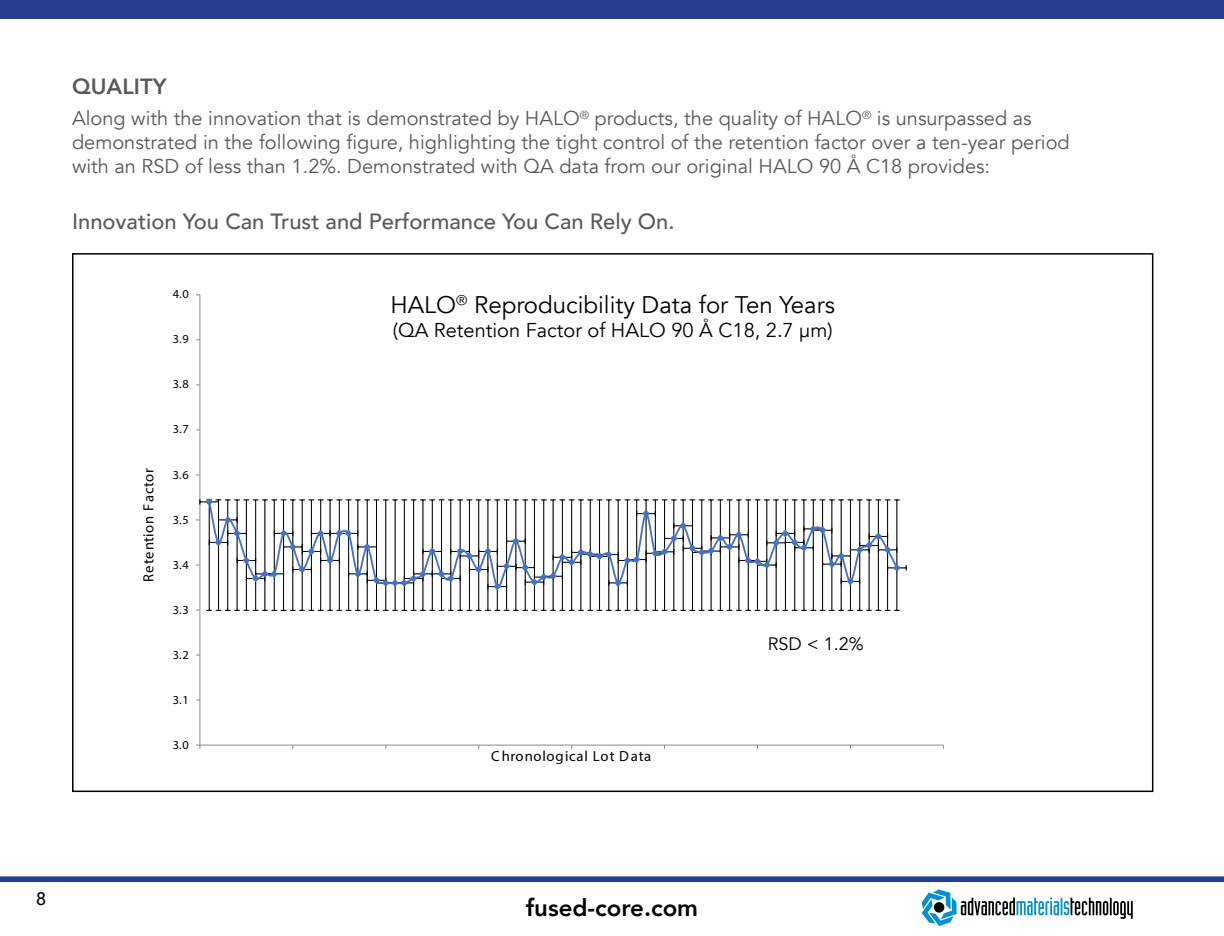
<style>
.page{position:relative;width:1224px;height:936px;background:#fff}
.page>*{position:absolute;margin:0;border:0;box-sizing:border-box;transform-origin:0 0}
.t1{font:24px "Avenir";color:#000}
.t2{font:800 24px "Avenir";color:#000}
.t3{font:500 22px "Avenir";color:#58595b}
.t4{font:800 22px "Avenir";color:#58595b}
.t5{font:20px/24px "Avenir";color:#58595b}
.t6{font:20px "Avenir";color:#000}
.t7{font:18px "Avenir";color:#000}
.t8{font:500 18px "Avenir";color:#000}
.t9{font:14.8px "Myriad Pro";letter-spacing:.065em;color:#000}
.t10{font:14.6px "Myriad Pro";letter-spacing:.065em;color:#000}
.t11{font:12.2px "Myriad Pro";color:#000}
</style>
<div class="page">
<div style="left:0;top:0;width:1224px;height:19px;background:#25408f"></div>
<svg style="left:922px;top:889px;width:211px;height:37px"></svg>
<div style="left:934px;top:902px;width:10px;height:11px;background:#000;border-radius:50%"></div>
<svg style="left:0;top:876px;width:1224px;height:6px;background:#334c96"></svg>
<hr style="left:200px;top:295px;width:1px;height:450px;background:#898989">
<hr style="left:200px;top:745px;width:743px;height:1px;background:#898989">
<hr style="left:209px;top:555px;width:1px;height:55px;background:#000">
<hr style="left:218px;top:555px;width:1px;height:55px;background:#000">
<hr style="left:227px;top:555px;width:1px;height:55px;background:#000">
<hr style="left:237px;top:555px;width:1px;height:55px;background:#000">
<hr style="left:246px;top:555px;width:1px;height:55px;background:#000">
<hr style="left:255px;top:555px;width:1px;height:55px;background:#000">
<hr style="left:265px;top:555px;width:1px;height:55px;background:#000">
<hr style="left:274px;top:555px;width:1px;height:55px;background:#000">
<hr style="left:283px;top:555px;width:1px;height:55px;background:#000">
<hr style="left:293px;top:555px;width:1px;height:55px;background:#000">
<hr style="left:302px;top:555px;width:1px;height:55px;background:#000">
<hr style="left:311px;top:555px;width:1px;height:55px;background:#000">
<hr style="left:320px;top:555px;width:1px;height:55px;background:#000">
<hr style="left:330px;top:555px;width:1px;height:55px;background:#000">
<hr style="left:339px;top:555px;width:1px;height:55px;background:#000">
<hr style="left:348px;top:555px;width:1px;height:55px;background:#000">
<hr style="left:358px;top:555px;width:1px;height:55px;background:#000">
<hr style="left:367px;top:555px;width:1px;height:55px;background:#000">
<hr style="left:376px;top:555px;width:1px;height:55px;background:#000">
<hr style="left:385px;top:555px;width:1px;height:55px;background:#000">
<hr style="left:395px;top:555px;width:1px;height:55px;background:#000">
<hr style="left:404px;top:555px;width:1px;height:55px;background:#000">
<hr style="left:413px;top:555px;width:1px;height:55px;background:#000">
<hr style="left:423px;top:555px;width:1px;height:55px;background:#000">
<hr style="left:432px;top:555px;width:1px;height:55px;background:#000">
<hr style="left:441px;top:555px;width:1px;height:55px;background:#000">
<hr style="left:450px;top:555px;width:1px;height:55px;background:#000">
<hr style="left:460px;top:555px;width:1px;height:55px;background:#000">
<hr style="left:469px;top:555px;width:1px;height:55px;background:#000">
<hr style="left:478px;top:555px;width:1px;height:55px;background:#000">
<hr style="left:488px;top:555px;width:1px;height:55px;background:#000">
<hr style="left:497px;top:555px;width:1px;height:55px;background:#000">
<hr style="left:506px;top:555px;width:1px;height:55px;background:#000">
<hr style="left:516px;top:555px;width:1px;height:55px;background:#000">
<hr style="left:525px;top:555px;width:1px;height:55px;background:#000">
<hr style="left:534px;top:555px;width:1px;height:55px;background:#000">
<hr style="left:543px;top:555px;width:1px;height:55px;background:#000">
<hr style="left:553px;top:555px;width:1px;height:55px;background:#000">
<hr style="left:562px;top:555px;width:1px;height:55px;background:#000">
<hr style="left:571px;top:555px;width:1px;height:55px;background:#000">
<hr style="left:581px;top:555px;width:1px;height:55px;background:#000">
<hr style="left:590px;top:555px;width:1px;height:55px;background:#000">
<hr style="left:599px;top:555px;width:1px;height:55px;background:#000">
<hr style="left:609px;top:555px;width:1px;height:55px;background:#000">
<hr style="left:618px;top:555px;width:1px;height:55px;background:#000">
<hr style="left:627px;top:555px;width:1px;height:55px;background:#000">
<hr style="left:636px;top:555px;width:1px;height:55px;background:#000">
<hr style="left:646px;top:555px;width:1px;height:55px;background:#000">
<hr style="left:655px;top:555px;width:1px;height:55px;background:#000">
<hr style="left:664px;top:555px;width:1px;height:55px;background:#000">
<hr style="left:674px;top:555px;width:1px;height:55px;background:#000">
<hr style="left:683px;top:555px;width:1px;height:55px;background:#000">
<hr style="left:692px;top:555px;width:1px;height:55px;background:#000">
<hr style="left:701px;top:555px;width:1px;height:55px;background:#000">
<hr style="left:711px;top:555px;width:1px;height:55px;background:#000">
<hr style="left:720px;top:555px;width:1px;height:55px;background:#000">
<hr style="left:729px;top:555px;width:1px;height:55px;background:#000">
<hr style="left:739px;top:555px;width:1px;height:55px;background:#000">
<hr style="left:748px;top:555px;width:1px;height:55px;background:#000">
<hr style="left:757px;top:555px;width:1px;height:55px;background:#000">
<hr style="left:766px;top:555px;width:1px;height:55px;background:#000">
<hr style="left:776px;top:555px;width:1px;height:55px;background:#000">
<hr style="left:785px;top:555px;width:1px;height:55px;background:#000">
<hr style="left:794px;top:555px;width:1px;height:55px;background:#000">
<hr style="left:804px;top:555px;width:1px;height:55px;background:#000">
<hr style="left:813px;top:555px;width:1px;height:55px;background:#000">
<hr style="left:822px;top:555px;width:1px;height:55px;background:#000">
<hr style="left:832px;top:555px;width:1px;height:55px;background:#000">
<hr style="left:841px;top:555px;width:1px;height:55px;background:#000">
<hr style="left:850px;top:555px;width:1px;height:55px;background:#000">
<hr style="left:859px;top:555px;width:1px;height:55px;background:#000">
<hr style="left:869px;top:555px;width:1px;height:55px;background:#000">
<hr style="left:878px;top:555px;width:1px;height:55px;background:#000">
<hr style="left:887px;top:555px;width:1px;height:55px;background:#000">
<hr style="left:897px;top:555px;width:1px;height:55px;background:#000">
<svg style="left:206px;top:610px;width:694px;height:1px"></svg>
<svg style="left:208px;top:590px;width:690px;height:2px"></svg>
<svg style="left:196px;top:498px;width:711px;height:92px"></svg>
<p class="t4" style="left:72px;top:69px;width:96px">QUALITY</p>
<p class="t5" style="left:72px;top:107px;width:999px">Along with the innovation that is demonstrated by HALO<sup>®</sup> products, the quality of HALO<sup>®</sup> is unsurpassed as demonstrated in the following figure, highlighting the tight control of the retention factor over a ten-year period with an RSD of less than 1.2%. Demonstrated with QA data from our original HALO 90 Å C18 provides:</p>
<p class="t3" style="left:72px;top:203px;width:604px">Innovation You Can Trust and Performance You Can Rely On.</p>
<p class="t9" style="left:139px;top:582px;width:116px;rotate:-90deg">Retention Factor</p>
<p class="t11" style="left:173px;top:287px;width:17px">4.0</p>
<p class="t11" style="left:173px;top:332px;width:17px">3.9</p>
<p class="t11" style="left:173px;top:377px;width:17px">3.8</p>
<p class="t11" style="left:173px;top:422px;width:17px">3.7</p>
<p class="t11" style="left:173px;top:467px;width:17px">3.6</p>
<p class="t11" style="left:173px;top:512px;width:17px">3.5</p>
<p class="t11" style="left:173px;top:557px;width:17px">3.4</p>
<p class="t11" style="left:173px;top:602px;width:17px">3.3</p>
<p class="t11" style="left:173px;top:647px;width:17px">3.2</p>
<p class="t11" style="left:173px;top:692px;width:17px">3.1</p>
<p class="t11" style="left:173px;top:737px;width:17px">3.0</p>
<p class="t1" style="left:390px;top:291px;width:446px">HALO<sup>®</sup> Reproducibility Data for Ten Years</p>
<p class="t6" style="left:393px;top:318px;width:441px">(QA Retention Factor of HALO 90 Å C18, 2.7 µm)</p>
<p class="t10" style="left:491px;top:747px;width:162px">Chronological Lot Data</p>
<p class="t7" style="left:768px;top:633px;width:98px">RSD &lt; 1.2%</p>
<p class="t8" style="left:36px;top:883px;width:12px">8</p>
<p class="t2" style="left:526px;top:889px;width:174px">fused-core.com</p>
</div>
